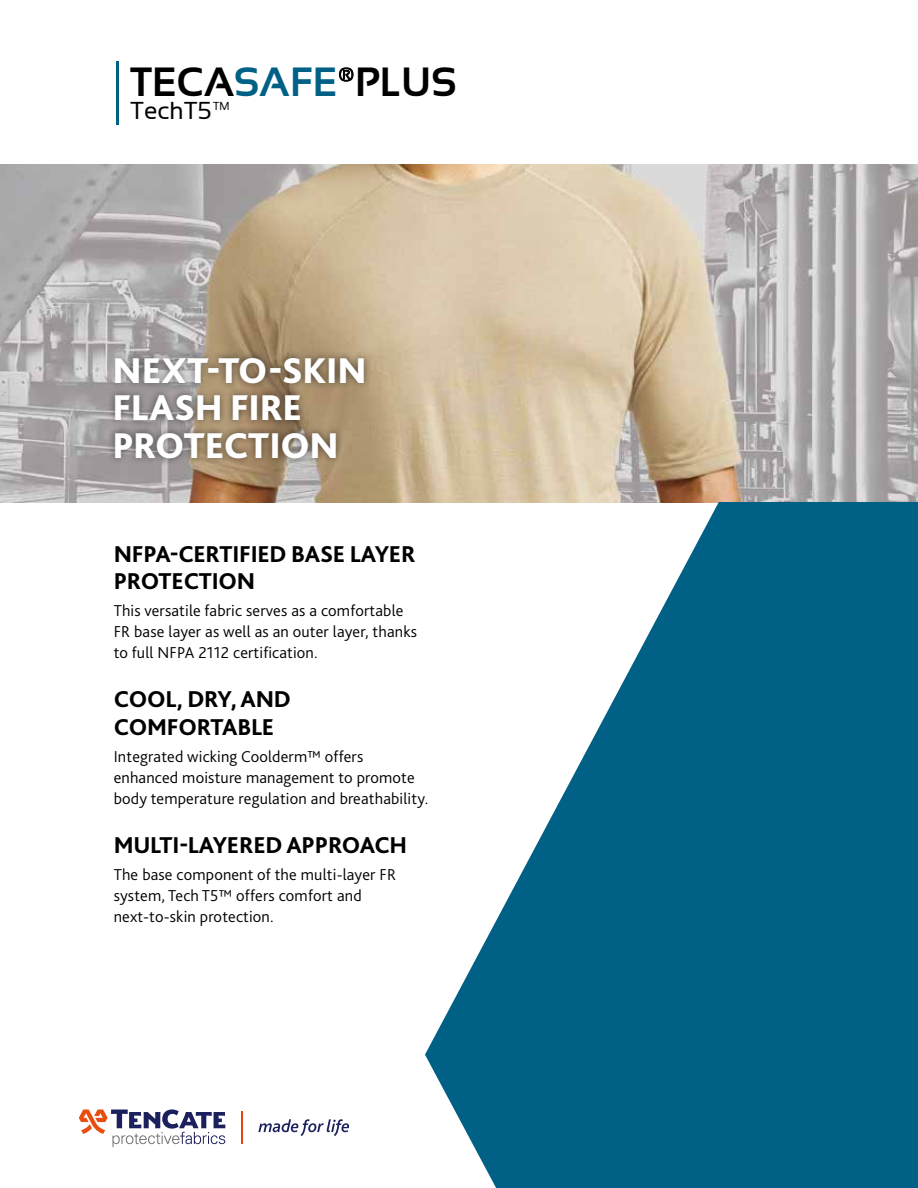
<style>
.page{position:relative;width:918px;height:1188px;background:#fff}
.page>*{position:absolute;margin:0;border:0;box-sizing:border-box;transform-origin:0 0}
.t1{font:700 40.8px "Sansation";color:#000}
.t2{font:800 37.5px/37.5px "Bliss 2";letter-spacing:-.005em;color:#fff}
.t3{font:24.45px "Sansation";color:#000}
.t4{font:800 24px/27.8px "Bliss 2";letter-spacing:-.01em;color:#000}
.t5{font:300 16.5px/21px "Bliss 2";letter-spacing:.01em;color:#000}
.s1{color:#006085}
.s2{font-size:32.7px}
</style>
<div class="page">
<img style="left:0;top:164px;width:918px;height:339px">
<svg style="left:425px;top:503px;width:493px;height:685px;fill:#006085"></svg>
<svg style="left:258px;top:1119px;width:91px;height:17px"></svg>
<svg style="left:79px;top:1109px;width:146px;height:38px"></svg>
<hr style="left:241px;top:1111px;width:2px;height:33px;background:#e14412">
<div style="left:107px;top:349px;width:265px;height:117px;background:#000;opacity:.55"></div>
<hr style="left:116px;top:61px;width:2px;height:64px;background:#006085">
<h1 class="t1" style="left:131px;top:59px;width:327px">TECA<span class="s1">SAFE</span><span class="s2">®</span>PLUS</h1>
<h3 class="t3" style="left:130px;top:97px;width:102px">TechT5™</h3>
<h2 class="t2" style="left:112px;top:352px;width:256px">NEXT-TO-SKIN<br>FLASH FIRE<br>PROTECTION</h2>
<h3 class="t4" style="left:114px;top:540px;width:303px">NFPA-CERTIFIED BASE LAYER<br>PROTECTION</h3>
<p class="t5" style="left:114px;top:600px;width:305px">This versatile fabric serves as a comfortable<br>FR base layer as well as an outer layer, thanks to full NFPA 2112 certification.</p>
<h3 class="t4" style="left:114px;top:685px;width:179px">COOL, DRY, AND<br>COMFORTABLE</h3>
<p class="t5" style="left:114px;top:746px;width:316px">Integrated wicking Coolderm™ offers enhanced moisture management to promote body temperature regulation and breathability.</p>
<h3 class="t4" style="left:114px;top:831px;width:295px">MULTI-LAYERED APPROACH</h3>
<p class="t5" style="left:114px;top:864px;width:284px">The base component of the multi-layer FR system, Tech T5™ offers comfort and next-to-skin protection.</p>
</div>
